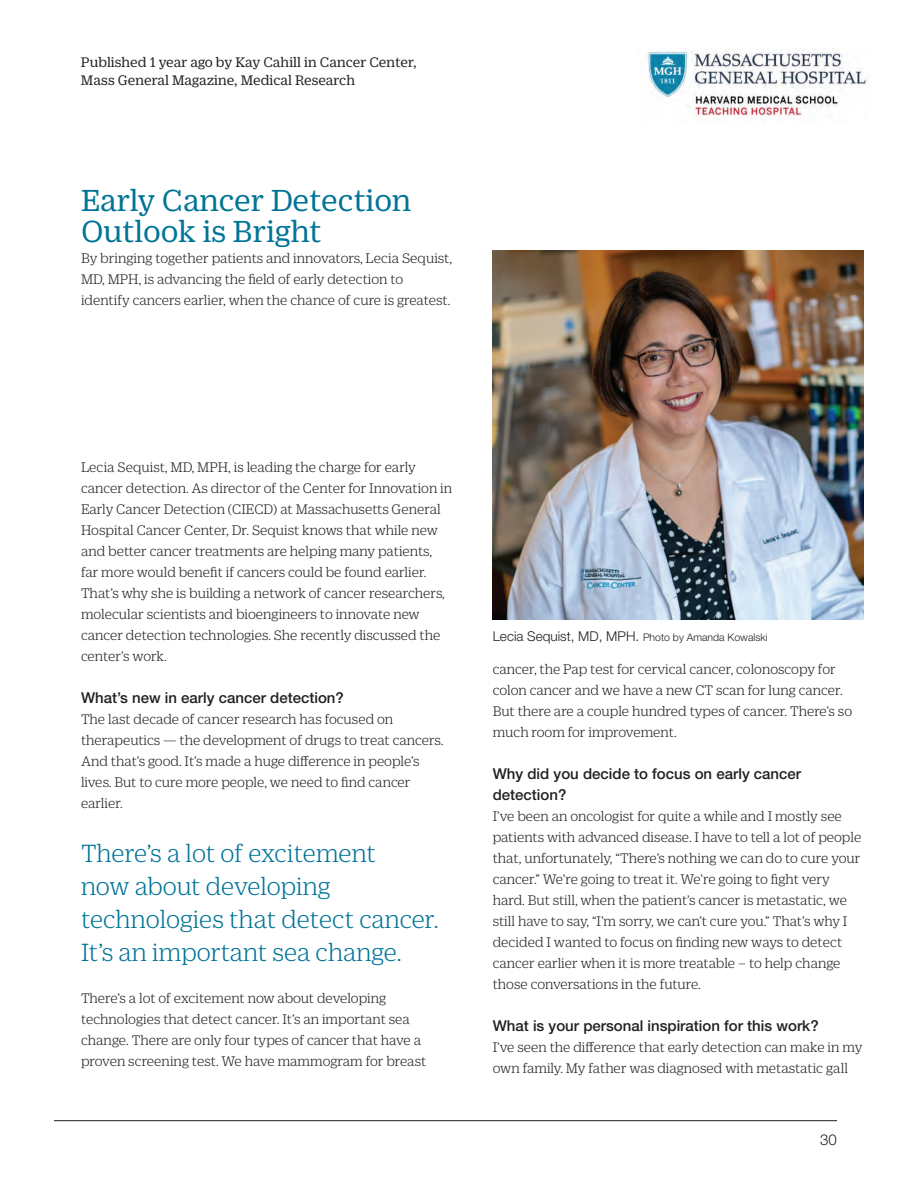
<style>
.page{position:relative;width:918px;height:1188px;background:#fff}
.page>*{position:absolute;margin:0;border:0;box-sizing:border-box;transform-origin:0 0}
.Body{font:33px/31.5px "Duplicate Ionic";letter-spacing:-.005em;color:#007497}
.Body-2{font:300 27px/33px "Duplicate Ionic";letter-spacing:-.005em;color:#007497}
.Body-3{font:300 15px/21px "Duplicate Ionic";letter-spacing:-.005em;color:#231f20}
.Questions{font:500 15px/21px "Helvetica Neue LT Pro";color:#231f20}
.Body-4{font:15px/18px "Duplicate Ionic";color:#231f20}
.t1{font:300 15px "Helvetica Neue LT Pro";color:#231f20}
.t2{font:300 10.5px "Helvetica Neue LT Pro";color:#231f20}
.s1{font-size:13.5px}
</style>
<div class="page">
<hr style="left:54px;top:1120px;width:783px;height:1px;background:#231f20">
<img style="left:646px;top:49px;width:221px;height:72px">
<img style="left:493px;top:251px;width:371px;height:368px">
<p class="Body-4" style="left:81px;top:52px;width:337px">Published 1 year ago by Kay Cahill in Cancer Center,<br>Mass General Magazine, Medical Research</p>
<p class="Body" style="left:81px;top:182px;width:332px">Early Cancer Detection<br>Outlook is Bright</p>
<p class="Body-3" style="left:81px;top:247px;width:373px">By bringing together patients and innovators, Lecia Sequist,<br>MD, MPH, is advancing the field of early detection to identify cancers earlier, when the chance of cure is greatest.</p>
<p class="Body-3" style="left:81px;top:455px;width:373px">Lecia Sequist, MD, MPH, is leading the charge for early cancer detection. As director of the Center for Innovation in Early Cancer Detection (CIECD) at Massachusetts General Hospital Cancer Center, Dr. Sequist knows that while new and better cancer treatments are helping many patients, far more would benefit if cancers could be found earlier.<br>That’s why she is building a network of cancer researchers, molecular scientists and bioengineers to innovate new cancer detection technologies. She recently discussed the center’s work.</p>
<p class="Questions" style="left:81px;top:687px;width:264px">What’s new in early cancer detection?</p>
<p class="Body-3" style="left:81px;top:707px;width:364px">The last decade of cancer research has focused on therapeutics — the development of drugs to treat cancers.<br>And that’s good. It’s made a huge difference in people’s lives. But to cure more people, we need to find cancer earlier.</p>
<p class="Body-2" style="left:81px;top:835px;width:359px">There’s a lot of excitement<br>now about developing technologies that detect cancer.<br>It’s an important sea change.</p>
<p class="Body-3" style="left:81px;top:986px;width:347px">There’s a lot of excitement now about developing technologies that detect cancer. It’s an important sea change. There are only four types of cancer that have a proven screening test. We have mammogram for breast</p>
<p class="t2" style="left:493px;top:631px;width:276px"><span class="s1">Lecia Sequist, MD, MPH.</span> Photo by Amanda Kowalski</p>
<p class="Body-3" style="left:493px;top:658px;width:361px">cancer, the Pap test for cervical cancer, colonoscopy for colon cancer and we have a new CT scan for lung cancer.<br>But there are a couple hundred types of cancer. There’s so much room for improvement.</p>
<p class="Questions" style="left:493px;top:764px;width:310px">Why did you decide to focus on early cancer detection?</p>
<p class="Body-3" style="left:493px;top:805px;width:370px">I’ve been an oncologist for quite a while and I mostly see patients with advanced disease. I have to tell a lot of people that, unfortunately, “There’s nothing we can do to cure your cancer.” We’re going to treat it. We’re going to fight very hard. But still, when the patient’s cancer is metastatic, we still have to say, “I’m sorry, we can’t cure you.” That’s why I decided I wanted to focus on finding new ways to detect cancer earlier when it is more treatable – to help change those conversations in the future.</p>
<p class="Questions" style="left:493px;top:1016px;width:327px">What is your personal inspiration for this work?</p>
<p class="Body-3" style="left:493px;top:1036px;width:371px">I’ve seen the difference that early detection can make in my own family. My father was diagnosed with metastatic gall</p>
<p class="t1" style="left:820px;top:1130px;width:18px">30</p>
</div>
